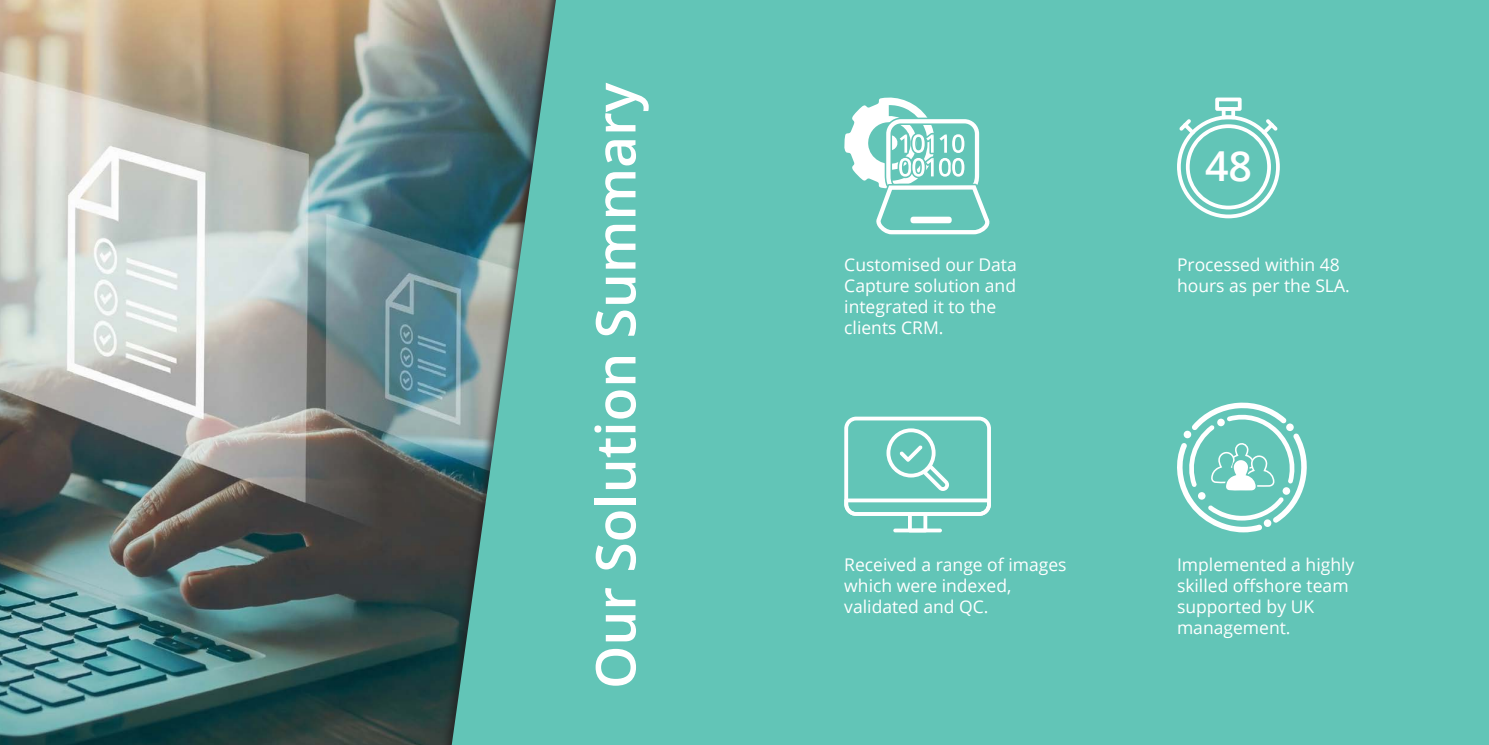
<style>
.page{position:relative;width:1489px;height:745px;background:#fff}
.page>*{position:absolute;margin:0;border:0;box-sizing:border-box;transform-origin:0 0}
.t1{font:600 55px "Open Sans";color:#fff}
.t2{font:600 41.25px "Open Sans";color:#fff}
.t3{font:17.5px/21px "Open Sans";color:#fff}
</style>
<div class="page">
<img style="left:0;top:0;width:439px;height:744px">
<div style="left:451px;top:0;width:1037px;height:744px;background:#62c5b7"></div>
<svg style="left:1176px;top:97px;width:103px;height:121px"></svg>
<svg style="left:842px;top:95px;width:149px;height:141px"></svg>
<svg style="left:844px;top:416px;width:146px;height:116px"></svg>
<svg style="left:1174px;top:401px;width:140px;height:131px"></svg>
<p class="t1" style="left:577px;top:688px;width:607px;rotate:-90deg">Our Solution Summary</p>
<p class="t2" style="left:1204px;top:137px;width:49px">48</p>
<p class="t3" style="left:844px;top:253px;width:174px">Customised our Data<br>Capture solution and integrated it to the clients CRM.</p>
<p class="t3" style="left:1176px;top:253px;width:174px">Processed within 48 hours as per the SLA.</p>
<p class="t3" style="left:844px;top:553px;width:224px">Received a range of images which were indexed, validated and QC.</p>
<p class="t3" style="left:1176px;top:553px;width:179px">Implemented a highly skilled offshore team supported by UK management.</p>
</div>
